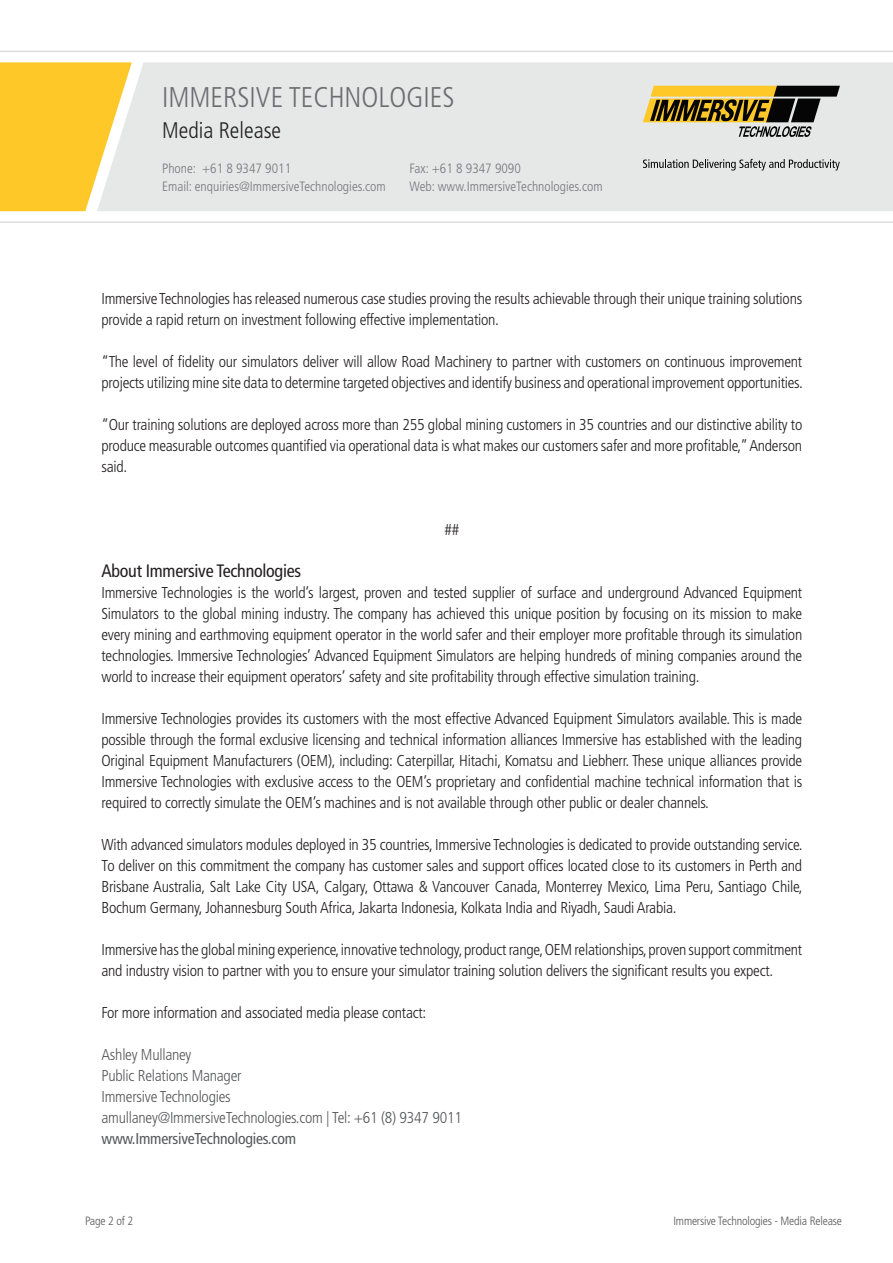
<style>
.page{position:relative;width:893px;height:1263px;background:#fff}
.page>*{position:absolute;margin:0;border:0;box-sizing:border-box;transform-origin:0 0}
.t1{font:300 condensed 28.5px "Frutiger LT Std";color:#6c6d70}
.t2{font:300 condensed 22.5px "Frutiger LT Std";color:#231f20}
.Heading{font:condensed 18px "Frutiger LT Std";letter-spacing:-.015em;color:#231f20}
.Paragraph_1{font:300 condensed 15.75px/21px "Frutiger LT Std";letter-spacing:-.015em;color:#231f20;text-align:justify}
.Paragraph_1-2{font:300 condensed 15.75px "Frutiger LT Std";letter-spacing:-.015em;color:#57585a}
.Paragraph_1-3{font:condensed 15.75px "Frutiger LT Std";letter-spacing:-.015em;color:#57585a}
.t3{font:300 condensed 13.5px "Frutiger LT Std";color:#76787b}
.t4{font:300 condensed 12px "Frutiger LT Std";letter-spacing:-.015em;color:#57585a}
</style>
<div class="page">
<div style="left:0;top:62px;width:97px;height:149px;background:#fec829"></div>
<div style="left:97px;top:62px;width:796px;height:149px;background:#e5e8e7"></div>
<hr style="left:0;top:51px;width:893px;height:1px;background:#dcdddf">
<hr style="left:0;top:221px;width:893px;height:2px;background:#dcdddf">
<svg style="left:643px;top:86px;width:197px;height:51px;background:#9b8d61"></svg>
<svg style="left:643px;top:159px;width:197px;height:12px;background:#b3b6b5"></svg>
<h1 class="t1" style="left:162px;top:81px;width:294px">IMMERSIVE TECHNOLOGIES</h1>
<h2 class="t2" style="left:162px;top:118px;width:121px">Media Release</h2>
<p class="t3" style="left:162px;top:161px;width:131px">Phone: +61 8 9347 9011</p>
<p class="t3" style="left:410px;top:161px;width:113px">Fax: +61 8 9347 9090</p>
<p class="t3" style="left:162px;top:179px;width:225px">Email: enquiries@ImmersiveTechnologies.com</p>
<p class="t3" style="left:410px;top:179px;width:194px">Web: www.ImmersiveTechnologies.com</p>
<p class="t3" style="left:285px;top:161px;width:8px">6</p>
<p class="Paragraph_1" style="left:101px;top:288px;width:702px">Immersive Technologies has released numerous case studies proving the results achievable through their unique training solutions provide a rapid return on investment following effective implementation.</p>
<p class="Paragraph_1" style="left:101px;top:351px;width:703px">“The level of fidelity our simulators deliver will allow Road Machinery to partner with customers on continuous improvement projects utilizing mine site data to determine targeted objectives and identify business and operational improvement opportunities.</p>
<p class="Paragraph_1" style="left:101px;top:414px;width:702px">“Our training solutions are deployed across more than 255 global mining customers in 35 countries and our distinctive ability to produce measurable outcomes quantified via operational data is what makes our customers safer and more profitable,”Anderson said.</p>
<p class="Paragraph_1" style="left:444px;top:519px;width:16px">##</p>
<p class="Heading" style="left:101px;top:560px;width:201px">About Immersive Technologies</p>
<p class="Paragraph_1" style="left:101px;top:582px;width:702px">Immersive Technologies is the world’s largest, proven and tested supplier of surface and underground Advanced Equipment Simulators to the global mining industry. The company has achieved this unique position by focusing on its mission to make every mining and earthmoving equipment operator in the world safer and their employer more profitable through its simulation technologies. Immersive Technologies’ Advanced Equipment Simulators are helping hundreds of mining companies around the world to increase their equipment operators’ safety and site profitability through effective simulation training.</p>
<p class="Paragraph_1" style="left:101px;top:708px;width:702px">Immersive Technologies provides its customers with the most effective Advanced Equipment Simulators available. This is made possible through the formal exclusive licensing and technical information alliances Immersive has established with the leading Original Equipment Manufacturers (OEM), including: Caterpillar, Hitachi, Komatsu and Liebherr. These unique alliances provide Immersive Technologies with exclusive access to the OEM’s proprietary and confidential machine technical information that is required to correctly simulate the OEM’s machines and is not available through other public or dealer channels.</p>
<p class="Paragraph_1" style="left:101px;top:834px;width:703px">With advanced simulators modules deployed in 35 countries, Immersive Technologies is dedicated to provide outstanding service.<br>To deliver on this commitment the company has customer sales and support offices located close to its customers in Perth and Brisbane Australia, Salt Lake City USA, Calgary, Ottawa &amp; Vancouver Canada, Monterrey Mexico, Lima Peru, Santiago Chile, Bochum Germany, Johannesburg South Africa, Jakarta Indonesia, Kolkata India and Riyadh, Saudi Arabia.</p>
<p class="Paragraph_1" style="left:101px;top:939px;width:702px">Immersive has the global mining experience, innovative technology, product range, OEM relationships, proven support commitment and industry vision to partner with you to ensure your simulator training solution delivers the significant results you expect.</p>
<p class="Paragraph_1" style="left:101px;top:1002px;width:326px">For more information and associated media please contact:</p>
<p class="Paragraph_1-2" style="left:101px;top:1045px;width:92px">Ashley Mullaney</p>
<p class="Paragraph_1-2" style="left:101px;top:1066px;width:142px">Public Relations Manager</p>
<p class="Paragraph_1-2" style="left:101px;top:1087px;width:131px">Immersive Technologies</p>
<p class="Paragraph_1-2" style="left:101px;top:1108px;width:362px">amullaney@ImmersiveTechnologies.com | Tel: +61 (8) 9347 9011</p>
<p class="Paragraph_1-3" style="left:101px;top:1129px;width:196px">www.ImmersiveTechnologies.com</p>
<p class="t4" style="left:85px;top:1214px;width:50px">Page 2 of 2</p>
<p class="t4" style="left:673px;top:1214px;width:170px">Immersive Technologies - Media Release</p>
</div>
